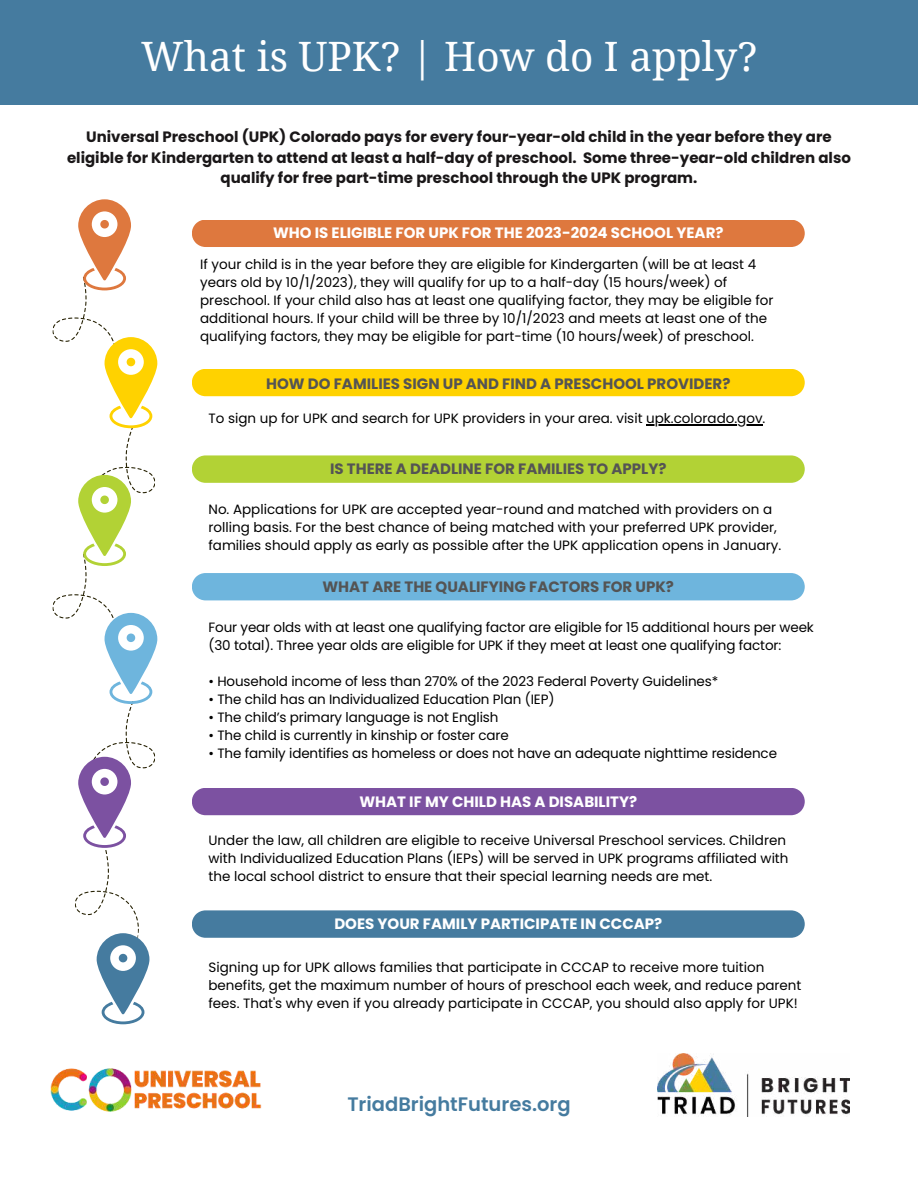
<style>
.page{position:relative;width:918px;height:1188px;background:#fff}
.page>*{position:absolute;margin:0;border:0;box-sizing:border-box;transform-origin:0 0}
.t1{font:40.5px "Droid Serif";color:#fff}
.t2{font:600 19.5px "Poppins";color:#457b9f}
.t3{font:700 15px/20.2px "Poppins";color:#1a1718;text-align:center}
.t4{font:700 15px "Poppins";color:#545454}
.t5{font:700 15px "Poppins";color:#fff}
.t6{font:13.5px/18px "Poppins";color:#000}
</style>
<div class="page">
<div style="left:192px;top:220px;width:613px;height:27px;background:#de783e"></div>
<div style="left:0;top:0;width:918px;height:104px;background:#457b9f"></div>
<div style="left:192px;top:369px;width:613px;height:27px;background:#ffd200"></div>
<svg style="left:192px;top:455px;width:613px;height:28px;background:#b4d33b"></svg>
<div style="left:192px;top:573px;width:613px;height:27px;background:#6eb5dd"></div>
<div style="left:192px;top:788px;width:613px;height:27px;background:#7c51a1"></div>
<img style="left:50px;top:1068px;width:212px;height:44px">
<img style="left:657px;top:1054px;width:193px;height:63px">
<hr style="left:646px;top:424px;width:117px;height:1px;background:#000">
<svg style="left:192px;top:910px;width:613px;height:28px;background:#4a7fa2"></svg>
<svg style="left:52px;top:199px;width:105px;height:825px"></svg>
<h1 class="t1" style="left:141px;top:29px;width:618px">What is UPK? | How do I apply?</h1>
<p class="t3" style="left:67px;top:127px;width:785px">Universal Preschool (UPK) Colorado pays for every four-year-old child in the year before they are eligible for Kindergarten to attend at least a half-day of preschool. Some three-year-old children also qualify for free part-time preschool through the UPK program.</p>
<p class="t5" style="left:273px;top:224px;width:452px">WHO IS ELIGIBLE FOR UPK FOR THE 2023-2024 SCHOOL YEAR?</p>
<p class="t6" style="left:200px;top:255px;width:575px">If your child is in the year before they are eligible for Kindergarten (will be at least 4 years old by 10/1/2023), they will qualify for up to a half-day (15 hours/week) of preschool. If your child also has at least one qualifying factor, they may be eligible for additional hours. If your child will be three by 10/1/2023 and meets at least one of the qualifying factors, they may be eligible for part-time (10 hours/week) of preschool.</p>
<p class="t4" style="left:266px;top:375px;width:466px">HOW DO FAMILIES SIGN UP AND FIND A PRESCHOOL PROVIDER?</p>
<p class="t6" style="left:209px;top:409px;width:558px">To sign up for UPK and search for UPK providers in your area. visit upk.colorado.gov.</p>
<p class="t4" style="left:330px;top:460px;width:338px">IS THERE A DEADLINE FOR FAMILIES TO APPLY?</p>
<p class="t6" style="left:209px;top:500px;width:574px">No. Applications for UPK are accepted year-round and matched with providers on a rolling basis. For the best chance of being matched with your preferred UPK provider, families should apply as early as possible after the UPK application opens in January.</p>
<p class="t4" style="left:323px;top:578px;width:353px">WHAT ARE THE QUALIFYING FACTORS FOR UPK?</p>
<p class="t6" style="left:209px;top:618px;width:607px">Four year olds with at least one qualifying factor are eligible for 15 additional hours per week (30 total). Three year olds are eligible for UPK if they meet at least one qualifying factor:</p>
<p class="t6" style="left:209px;top:672px;width:511px">• Household income of less than 270% of the 2023 Federal Poverty Guidelines*</p>
<p class="t6" style="left:209px;top:690px;width:347px">• The child has an Individualized Education Plan (IEP)</p>
<p class="t6" style="left:209px;top:708px;width:291px">• The child’s primary language is not English</p>
<p class="t6" style="left:209px;top:726px;width:302px">• The child is currently in kinship or foster care</p>
<p class="t6" style="left:209px;top:744px;width:570px">• The family identifies as homeless or does not have an adequate nighttime residence</p>
<p class="t5" style="left:359px;top:793px;width:279px">WHAT IF MY CHILD HAS A DISABILITY?</p>
<p class="t6" style="left:209px;top:832px;width:582px">Under the law, all children are eligible to receive Universal Preschool services. Children with Individualized Education Plans (IEPs) will be served in UPK programs affiliated with the local school district to ensure that their special learning needs are met.</p>
<p class="t5" style="left:334px;top:915px;width:329px">DOES YOUR FAMILY PARTICIPATE IN CCCAP?</p>
<p class="t6" style="left:209px;top:958px;width:595px">Signing up for UPK allows families that participate in CCCAP to receive more tuition benefits, get the maximum number of hours of preschool each week, and reduce parent fees. That's why even if you already participate in CCCAP, you should also apply for UPK!</p>
<h2 class="t2" style="left:347px;top:1092px;width:225px">TriadBrightFutures.org</h2>
</div>
